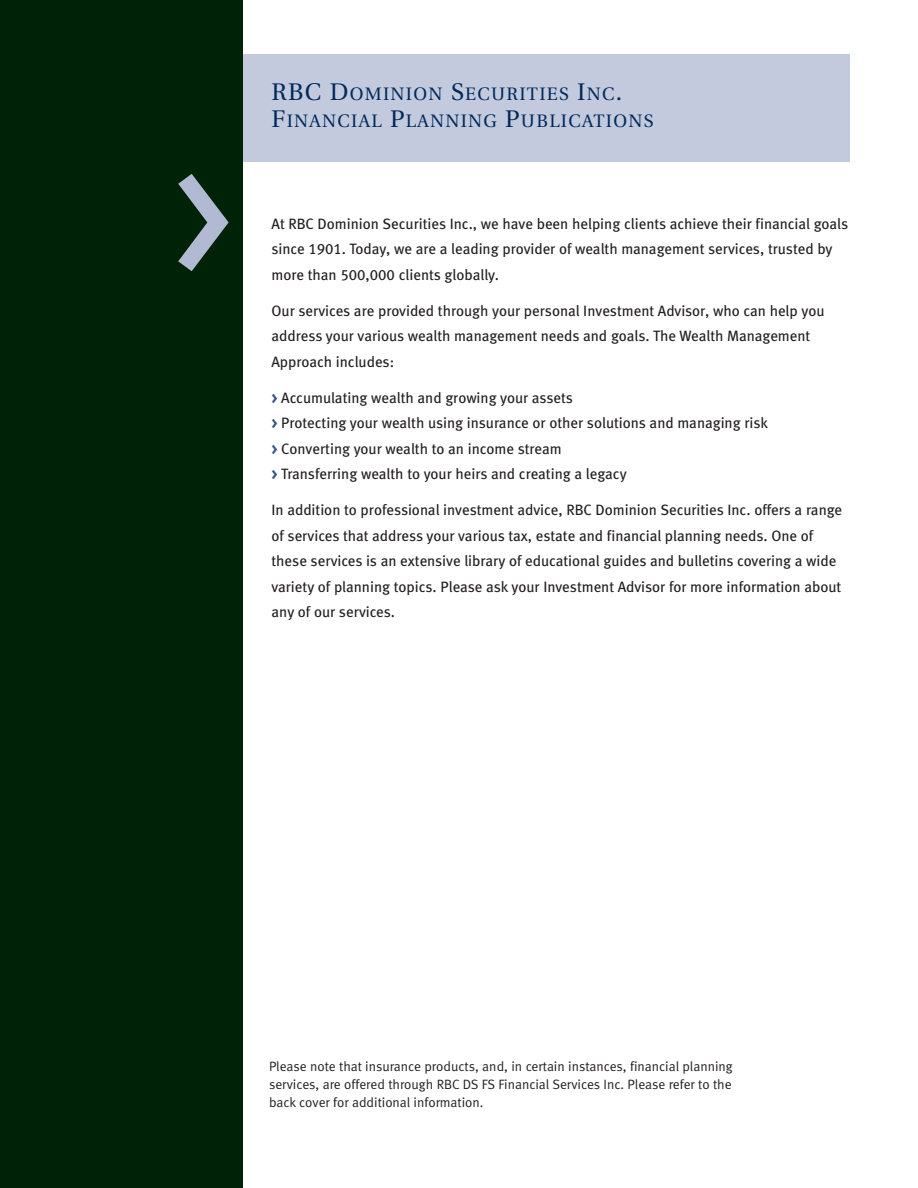
<style>
.page{position:relative;width:918px;height:1188px;background:#fff}
.page>*{position:absolute;margin:0;border:0;box-sizing:border-box;transform-origin:0 0}
.t1{font:180px "Meta Book LF";color:#b1bad2}
.t2{font:18px/27px "Utopia";letter-spacing:.07em;color:#00295c}
.t3{font:15px/25.5px "Meta Book LF";color:#231f20}
.t4{font:13.5px/18px "Meta Normal LF";color:#231f20;text-align:justify}
.s1{font-size:24px}
.s2{font-family:"Meta Bold LF";color:#325481}
</style>
<div class="page">
<div style="left:40px;top:54px;width:810px;height:108px;background:#c3cadd"></div>
<div style="left:0;top:0;width:243px;height:1188px;background:#002307"></div>
<h1 class="t1" style="left:171px;top:148px;width:63px">&gt;</h1>
<p class="t2" style="left:272px;top:82px;width:383px"><span class="s1">RBC D</span>OMINION <span class="s1">S</span>ECURITIES <span class="s1">I</span>NC<span class="s1">.<br>F</span>INANCIAL <span class="s1">P</span>LANNING <span class="s1">P</span>UBLICATIONS</p>
<p class="t3" style="left:272px;top:212px;width:578px">At RBC Dominion Securities Inc., we have been helping clients achieve their financial goals since 1901. Today, we are a leading provider of wealth management services, trusted by more than 500,000 clients globally.</p>
<p class="t3" style="left:272px;top:299px;width:555px">Our services are provided through your personal Investment Advisor, who can help you address your various wealth management needs and goals. The Wealth Management<br>Approach includes:</p>
<p class="t3" style="left:272px;top:386px;width:498px"><span class="s2">&gt;</span> Accumulating wealth and growing your assets<br><span class="s2">&gt;</span> Protecting your wealth using insurance or other solutions and managing risk <span class="s2">&gt;</span> Converting your wealth to an income stream<br><span class="s2">&gt;</span> Transferring wealth to your heirs and creating a legacy</p>
<p class="t3" style="left:272px;top:498px;width:572px">In addition to professional investment advice, RBC Dominion Securities Inc. offers a range of services that address your various tax, estate and financial planning needs. One of these services is an extensive library of educational guides and bulletins covering a wide variety of planning topics. Please ask your Investment Advisor for more information about any of our services.</p>
<p class="t4" style="left:269px;top:1059px;width:465px">Please note that insurance products, and, in certain instances, financial planning services, are offered through RBC DS FS Financial Services Inc. Please refer to the back cover for additional information.</p>
</div>
